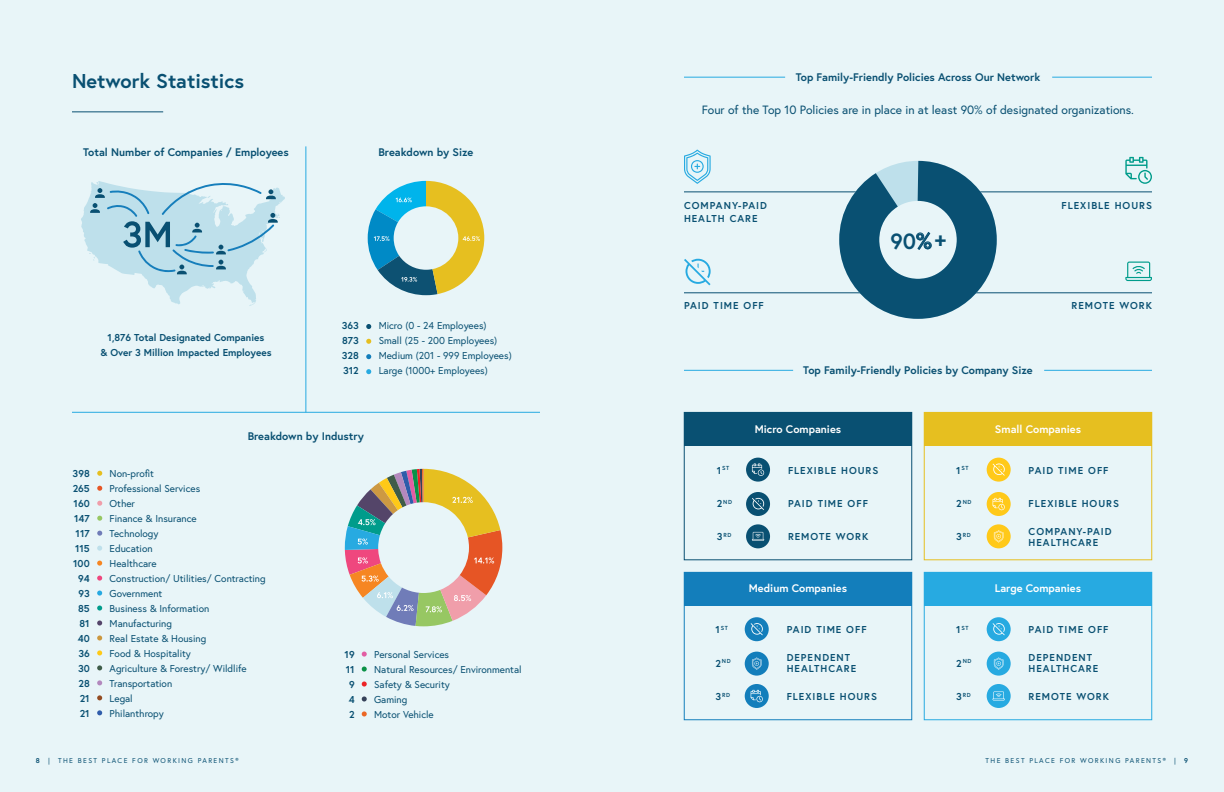
<style>
.page{position:relative;width:1224px;height:792px;background:#e8f5f8}
.page>*{position:absolute;margin:0;border:0;box-sizing:border-box;transform-origin:0 0}
.t1{font:700 22px "Europa";color:#095072}
.t2{font:700 20px "Europa";color:#095072}
.t3{font:12px "Europa";color:#095072}
.t4{font:700 11px "Europa";color:#095072}
.t5{font:700 11px "Europa";color:#fff}
.t6{font:10px/15px "Europa";color:#095072}
.t7{font:700 10px/15px "Europa";letter-spacing:.1em;color:#095072}
.t8{font:700 10px/15px "Europa";color:#095072;text-align:center}
.t9{font:7px "Europa";letter-spacing:.2em;color:#095072}
.t10{font:700 5.8px "Europa";letter-spacing:.1em;color:#095072}
.s1{font-size:21.8px}
.s2{font-size:10px}
.s3{font-weight:700}
</style>
<div class="page">
<hr style="left:72px;top:111px;width:91px;height:1px;background:#095072">
<svg style="left:366px;top:339px;width:5px;height:5px"></svg>
<svg style="left:366px;top:324px;width:5px;height:5px"></svg>
<svg style="left:366px;top:354px;width:5px;height:5px"></svg>
<svg style="left:366px;top:369px;width:5px;height:5px"></svg>
<svg style="left:97px;top:471px;width:5px;height:5px"></svg>
<svg style="left:97px;top:546px;width:5px;height:5px"></svg>
<svg style="left:97px;top:486px;width:5px;height:5px"></svg>
<svg style="left:97px;top:561px;width:5px;height:5px"></svg>
<svg style="left:97px;top:501px;width:5px;height:5px"></svg>
<svg style="left:97px;top:576px;width:5px;height:5px"></svg>
<svg style="left:97px;top:516px;width:5px;height:5px"></svg>
<svg style="left:97px;top:591px;width:5px;height:5px"></svg>
<svg style="left:97px;top:531px;width:5px;height:5px"></svg>
<svg style="left:97px;top:606px;width:5px;height:5px"></svg>
<svg style="left:97px;top:620px;width:5px;height:6px"></svg>
<svg style="left:97px;top:635px;width:5px;height:6px"></svg>
<svg style="left:97px;top:650px;width:5px;height:5px"></svg>
<svg style="left:97px;top:665px;width:5px;height:5px"></svg>
<svg style="left:97px;top:680px;width:5px;height:5px"></svg>
<svg style="left:97px;top:695px;width:5px;height:5px"></svg>
<svg style="left:97px;top:710px;width:5px;height:5px"></svg>
<svg style="left:362px;top:652px;width:5px;height:5px"></svg>
<svg style="left:362px;top:667px;width:5px;height:5px"></svg>
<svg style="left:362px;top:696px;width:5px;height:6px"></svg>
<svg style="left:362px;top:682px;width:5px;height:5px"></svg>
<svg style="left:362px;top:711px;width:5px;height:5px"></svg>
<hr style="left:72px;top:412px;width:468px;height:1px;background:#27aae1">
<hr style="left:1044px;top:370px;width:108px;height:1px;background:#27aae1">
<hr style="left:1052px;top:77px;width:100px;height:1px;background:#27aae1">
<hr style="left:306px;top:146px;width:1px;height:266px;background:#27aae1">
<div style="left:684px;top:412px;width:228px;height:148px;border:1px solid #095072"></div>
<div style="left:924px;top:412px;width:228px;height:148px;border:1px solid #e6bf20"></div>
<div style="left:684px;top:572px;width:228px;height:148px;border:1px solid #137ebb"></div>
<div style="left:924px;top:572px;width:228px;height:148px;border:1px solid #27aae1"></div>
<div style="left:684px;top:412px;width:228px;height:33px;background:#095072"></div>
<div style="left:924px;top:412px;width:228px;height:33px;background:#e6bf20"></div>
<div style="left:684px;top:572px;width:228px;height:33px;background:#137ebb"></div>
<div style="left:924px;top:572px;width:228px;height:33px;background:#27aae1"></div>
<hr style="left:684px;top:370px;width:109px;height:1px;background:#27aae1">
<hr style="left:684px;top:293px;width:193px;height:1px;background:#095072">
<hr style="left:959px;top:293px;width:193px;height:1px;background:#095072">
<hr style="left:684px;top:192px;width:190px;height:1px;background:#095072">
<hr style="left:962px;top:192px;width:190px;height:1px;background:#095072">
<hr style="left:684px;top:77px;width:101px;height:1px;background:#27aae1">
<svg style="left:81px;top:181px;width:204px;height:125px"></svg>
<svg style="left:345px;top:469px;width:157px;height:157px"></svg>
<svg style="left:368px;top:181px;width:116px;height:114px"></svg>
<svg style="left:819px;top:160px;width:198px;height:159px"></svg>
<svg style="left:684px;top:150px;width:27px;height:34px"></svg>
<svg style="left:1125px;top:157px;width:27px;height:27px"></svg>
<svg style="left:1125px;top:262px;width:27px;height:19px"></svg>
<svg style="left:684px;top:259px;width:27px;height:26px"></svg>
<div style="left:987px;top:458px;width:24px;height:24px;background:#ffc919;border-radius:50%"></div>
<div style="left:987px;top:492px;width:24px;height:24px;background:#ffc919;border-radius:50%"></div>
<div style="left:987px;top:524px;width:24px;height:24px;background:#ffc919;border-radius:50%"></div>
<svg style="left:993px;top:498px;width:12px;height:12px"></svg>
<svg style="left:994px;top:530px;width:9px;height:12px"></svg>
<svg style="left:993px;top:464px;width:12px;height:12px"></svg>
<div style="left:745px;top:617px;width:24px;height:24px;background:#137ebb;border-radius:50%"></div>
<div style="left:745px;top:652px;width:24px;height:24px;background:#137ebb;border-radius:50%"></div>
<div style="left:745px;top:684px;width:24px;height:24px;background:#137ebb;border-radius:50%"></div>
<svg style="left:751px;top:690px;width:12px;height:12px"></svg>
<svg style="left:752px;top:658px;width:10px;height:12px"></svg>
<svg style="left:751px;top:623px;width:12px;height:12px"></svg>
<div style="left:746px;top:458px;width:24px;height:24px;background:#095072;border-radius:50%"></div>
<div style="left:746px;top:492px;width:24px;height:24px;background:#095072;border-radius:50%"></div>
<div style="left:746px;top:524px;width:24px;height:24px;background:#095072;border-radius:50%"></div>
<svg style="left:752px;top:464px;width:12px;height:12px"></svg>
<svg style="left:752px;top:498px;width:12px;height:12px"></svg>
<svg style="left:752px;top:532px;width:12px;height:9px"></svg>
<div style="left:987px;top:617px;width:24px;height:24px;background:#27aae1;border-radius:50%"></div>
<div style="left:987px;top:652px;width:24px;height:24px;background:#27aae1;border-radius:50%"></div>
<div style="left:987px;top:684px;width:24px;height:24px;background:#27aae1;border-radius:50%"></div>
<svg style="left:994px;top:658px;width:9px;height:12px"></svg>
<svg style="left:993px;top:623px;width:12px;height:12px"></svg>
<svg style="left:993px;top:692px;width:12px;height:8px"></svg>
<h2 class="t2" style="left:72px;top:67px;width:174px">Network Statistics</h2>
<p class="t4" style="left:83px;top:145px;width:207px">Total Number of Companies / Employees</p>
<p class="t4" style="left:378px;top:145px;width:97px">Breakdown by Size</p>
<p class="t8" style="left:100px;top:329px;width:173px">1,876 Total Designated Companies<br>&amp; Over 3 Million Impacted Employees</p>
<p class="t7" style="left:342px;top:318px;width:19px;text-align:justify">363<br>873<br>328<br>312</p>
<p class="t6" style="left:379px;top:318px;width:135px">Micro (0 - 24 Employees)<br>Small (25 - 200 Employees)<br>Medium (201 - 999 Employees)<br>Large (1000+ Employees)</p>
<p class="t4" style="left:248px;top:428px;width:118px">Breakdown by Industry</p>
<p class="t8" style="left:73px;top:465px;width:19px;text-align:right">398<br>265<br>160<br>147<br>117<br>115<br>100<br>94<br>93<br>85<br>81<br>40<br>36<br>30<br>28<br>21<br>21</p>
<p class="t6" style="left:110px;top:465px;width:158px">Non-profit<br>Professional Services<br>Other<br>Finance &amp; Insurance<br>Technology<br>Education<br>Healthcare<br>Construction/ Utilities/ Contracting<br>Government<br>Business &amp; Information<br>Manufacturing<br>Real Estate &amp; Housing<br>Food &amp; Hospitality<br>Agriculture &amp; Forestry/ Wildlife<br>Transportation<br>Legal<br>Philanthropy</p>
<p class="t7" style="left:345px;top:646px;width:12px;text-align:center">19<br>11<br>9<br>4<br>2</p>
<p class="t6" style="left:374px;top:646px;width:149px">Personal Services<br>Natural Resources/ Environmental<br>Safety &amp; Security<br>Gaming<br>Motor Vehicle</p>
<p class="t4" style="left:796px;top:69px;width:246px">Top Family-Friendly Policies Across Our Network</p>
<p class="t3" style="left:702px;top:102px;width:434px">Four of the Top 10 Policies are in place in at least 90% of designated organizations.</p>
<p class="t7" style="left:684px;top:199px;width:85px;line-height:13px">COMPANY-PAID<br>HEALTH CARE</p>
<p class="t7" style="left:1062px;top:198px;width:92px">FLEXIBLE HOURS</p>
<h1 class="t1" style="left:890px;top:226px;width:57px">90% <span class="s1">+</span></h1>
<p class="t7" style="left:684px;top:298px;width:81px">PAID TIME OFF</p>
<p class="t7" style="left:1072px;top:298px;width:82px">REMOTE WORK</p>
<p class="t4" style="left:803px;top:363px;width:231px">Top Family-Friendly Policies by Company Size</p>
<p class="t10" style="left:717px;top:464px;width:14px"><span class="s2">1</span>ST</p>
<p class="t10" style="left:717px;top:498px;width:17px"><span class="s2">2</span>ND</p>
<p class="t10" style="left:717px;top:531px;width:16px"><span class="s2">3</span>RD</p>
<p class="t10" style="left:715px;top:624px;width:14px"><span class="s2">1</span>ST</p>
<p class="t10" style="left:715px;top:657px;width:17px"><span class="s2">2</span>ND</p>
<p class="t10" style="left:715px;top:691px;width:16px"><span class="s2">3</span>RD</p>
<p class="t5" style="left:755px;top:421px;width:88px">Micro Companies</p>
<p class="t5" style="left:995px;top:421px;width:88px">Small Companies</p>
<p class="t7" style="left:788px;top:462px;width:92px">FLEXIBLE HOURS</p>
<p class="t7" style="left:788px;top:496px;width:81px">PAID TIME OFF</p>
<p class="t7" style="left:788px;top:529px;width:82px">REMOTE WORK</p>
<p class="t10" style="left:956px;top:464px;width:14px"><span class="s2">1</span>ST</p>
<p class="t10" style="left:956px;top:498px;width:17px"><span class="s2">2</span>ND</p>
<p class="t10" style="left:956px;top:531px;width:16px"><span class="s2">3</span>RD</p>
<p class="t7" style="left:1029px;top:462px;width:81px">PAID TIME OFF</p>
<p class="t7" style="left:1029px;top:496px;width:92px">FLEXIBLE HOURS</p>
<p class="t7" style="left:1029px;top:526px;width:85px;line-height:11px">COMPANY-PAID<br>HEALTHCARE</p>
<p class="t5" style="left:749px;top:581px;width:100px">Medium Companies</p>
<p class="t5" style="left:995px;top:581px;width:88px">Large Companies</p>
<p class="t7" style="left:787px;top:622px;width:81px">PAID TIME OFF</p>
<p class="t7" style="left:787px;top:652px;width:71px;line-height:11px">DEPENDENT<br>HEALTHCARE</p>
<p class="t7" style="left:787px;top:689px;width:92px">FLEXIBLE HOURS</p>
<p class="t10" style="left:956px;top:624px;width:14px"><span class="s2">1</span>ST</p>
<p class="t10" style="left:956px;top:657px;width:17px"><span class="s2">2</span>ND</p>
<p class="t10" style="left:956px;top:691px;width:16px"><span class="s2">3</span>RD</p>
<p class="t7" style="left:1029px;top:622px;width:81px">PAID TIME OFF</p>
<p class="t7" style="left:1029px;top:652px;width:71px;line-height:11px">DEPENDENT<br>HEALTHCARE</p>
<p class="t7" style="left:1029px;top:689px;width:82px">REMOTE WORK</p>
<p class="t9" style="left:36px;top:756px;width:204px"><span class="s3">8</span> | THE BEST PLACE FOR WORKING PARENTS®</p>
<p class="t9" style="left:986px;top:756px;width:204px">THE BEST PLACE FOR WORKING PARENTS® | <span class="s3">9</span></p>
</div>
